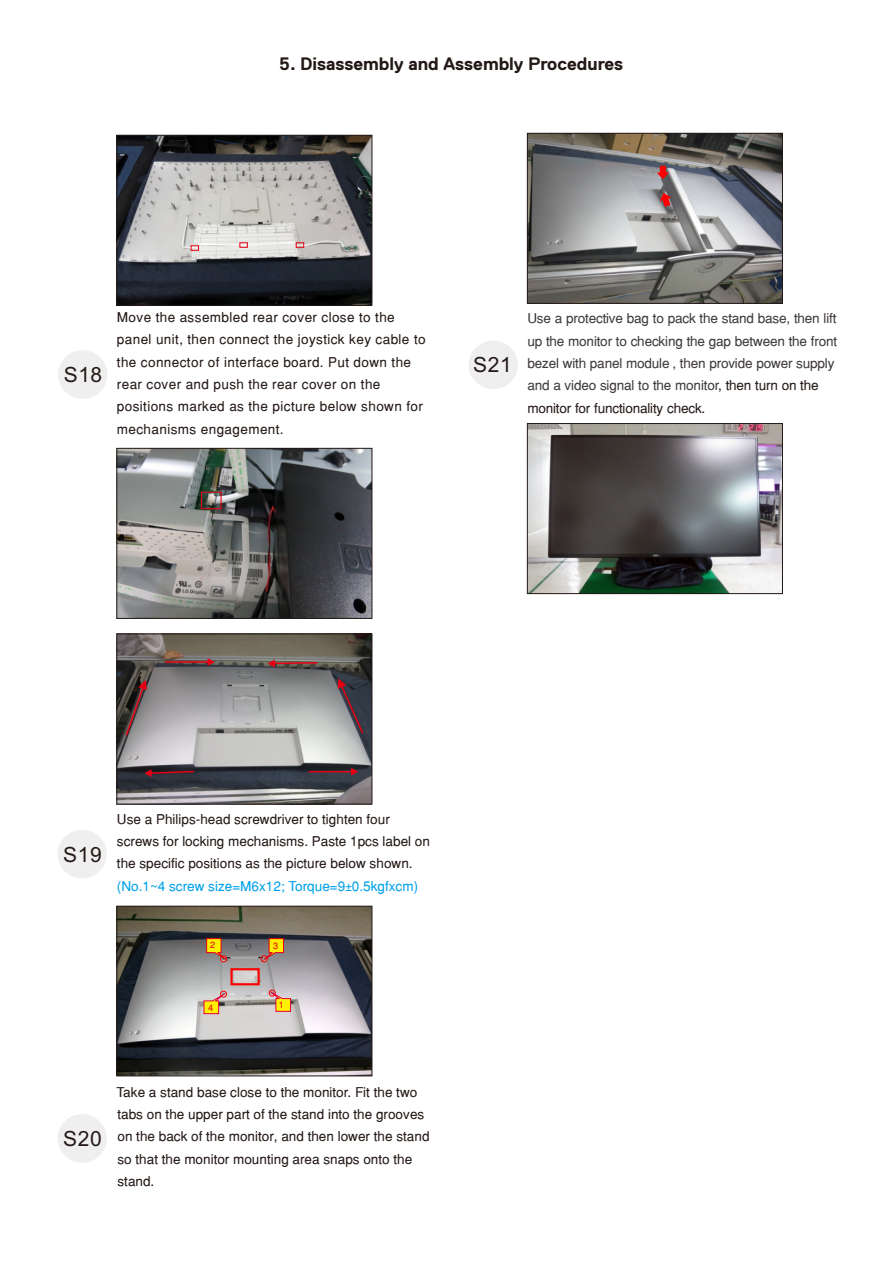
<style>
.page{position:relative;width:893px;height:1263px;background:#fff}
.page>*{position:absolute;margin:0;border:0;box-sizing:border-box;transform-origin:0 0}
.t1{font:21px "Arial";letter-spacing:.03em;color:#231916}
.t2{font:700 18px "Dell Replica";color:#231916}
.t3{font:13.5px/22.4px "Helvetica";color:#231916}
.t4{font:13.5px/22.4px "Helvetica";letter-spacing:.03em;color:#231916}
.t5{font:13.5px/22.4px "Helvetica";letter-spacing:-.015em;color:#3f3b3a}
.t6{font:13.5px "Helvetica";color:#00a1e9}
.t7{font:9.15px "Helvetica";color:#e60013}
.s1{color:#231916}
.s2{font-family:"Arial";font-size:12px}
</style>
<div class="page">
<img style="left:529px;top:425px;width:252px;height:167px">
<div style="left:527px;top:423px;width:256px;height:171px;border:1px solid #231916"></div>
<img style="left:119px;top:908px;width:251px;height:166px">
<div style="left:117px;top:906px;width:255px;height:170px;border:1px solid #231916"></div>
<div style="left:58px;top:830px;width:48px;height:48px;background:#efeff0;border:1px solid #efeff0;border-radius:50%"></div>
<div style="left:58px;top:1114px;width:48px;height:48px;background:#efeff0;border:1px solid #efeff0;border-radius:50%"></div>
<div style="left:469px;top:341px;width:49px;height:48px;background:#efeff0;border:1px solid #efeff0;border-radius:50%"></div>
<div style="left:58px;top:351px;width:49px;height:47px;background:#efeff0;border:1px solid #efeff0;border-radius:50%"></div>
<svg style="left:206px;top:938px;width:21px;height:23px"></svg>
<svg style="left:263px;top:938px;width:21px;height:23px"></svg>
<svg style="left:204px;top:993px;width:21px;height:21px"></svg>
<svg style="left:269px;top:991px;width:22px;height:21px"></svg>
<img style="left:529px;top:135px;width:252px;height:167px">
<div style="left:527px;top:133px;width:256px;height:171px;border:1px solid #231916"></div>
<svg style="left:660px;top:193px;width:11px;height:14px"></svg>
<svg style="left:657px;top:166px;width:12px;height:13px"></svg>
<div style="left:220px;top:955px;width:7px;height:7px;border:1px solid #f00;border-radius:50%"></div>
<div style="left:261px;top:955px;width:6px;height:7px;border:1px solid #f00;border-radius:50%"></div>
<div style="left:269px;top:990px;width:7px;height:6px;border:1px solid #f00;border-radius:50%"></div>
<div style="left:220px;top:991px;width:7px;height:6px;border:1px solid #f00;border-radius:50%"></div>
<div style="left:230px;top:968px;width:30px;height:17px;border:2px solid #f00"></div>
<img style="left:119px;top:636px;width:251px;height:166px">
<div style="left:117px;top:634px;width:255px;height:170px;border:1px solid #231916"></div>
<svg style="left:126px;top:680px;width:21px;height:55px"></svg>
<svg style="left:338px;top:678px;width:25px;height:55px"></svg>
<svg style="left:165px;top:658px;width:50px;height:8px"></svg>
<svg style="left:268px;top:659px;width:49px;height:8px"></svg>
<svg style="left:309px;top:768px;width:49px;height:8px"></svg>
<svg style="left:144px;top:769px;width:50px;height:8px"></svg>
<img style="left:119px;top:137px;width:251px;height:166px">
<div style="left:117px;top:135px;width:255px;height:170px;border:1px solid #231916"></div>
<div style="left:296px;top:242px;width:8px;height:6px;border:1px solid #e60013"></div>
<div style="left:239px;top:242px;width:9px;height:6px;border:1px solid #e60013"></div>
<div style="left:191px;top:245px;width:8px;height:6px;border:1px solid #e60013"></div>
<img style="left:119px;top:450px;width:251px;height:167px">
<div style="left:117px;top:448px;width:255px;height:171px;border:1px solid #231916"></div>
<div style="left:201px;top:492px;width:21px;height:17px;border:1px solid #e60013"></div>
<h2 class="t2" style="left:279px;top:56px;width:345px">5. Disassembly and Assembly Procedures</h2>
<h1 class="t1" style="left:64px;top:367px;width:40px">S18</h1>
<p class="t4" style="left:117px;top:307px;width:310px">Move the assembled rear cover close to the panel unit, then connect the joystick key cable to the connector of interface board. Put down the rear cover and push the rear cover on the positions marked as the picture below shown for mechanisms engagement.</p>
<h1 class="t1" style="left:473px;top:357px;width:40px">S21</h1>
<p class="t5" style="left:527px;top:309px;width:311px">Use a protective bag to pack the stand base, then lift up the monitor to checking the gap between the front bezel with panel module , then provide power supply and a video signal to the monitor<span class="s1">, then turn on the monitor for functionality check.</span></p>
<h1 class="t1" style="left:63px;top:846px;width:40px">S19</h1>
<p class="t3" style="left:117px;top:809px;width:315px">Use a Philips-head screwdriver to tighten four screws for locking mechanisms. Paste 1pcs label on the specific positions as the picture below shown.</p>
<p class="t6" style="left:117px;top:881px;width:303px">(No.1~4 screw size=M6x12; Torque=9<span class="s2">±</span>0.5kgfxcm)</p>
<p class="t7" style="left:210px;top:941px;width:7px">2</p>
<p class="t7" style="left:273px;top:942px;width:7px">3</p>
<p class="t7" style="left:208px;top:1004px;width:7px">4</p>
<p class="t7" style="left:279px;top:1001px;width:7px">1</p>
<h1 class="t1" style="left:63px;top:1131px;width:40px">S20</h1>
<p class="t3" style="left:117px;top:1082px;width:315px">Take a stand base close to the monitor. Fit the two tabs on the upper part of the stand into the grooves on the back of the monitor, and then lower the stand so that the monitor mounting area snaps onto the stand.</p>
</div>
